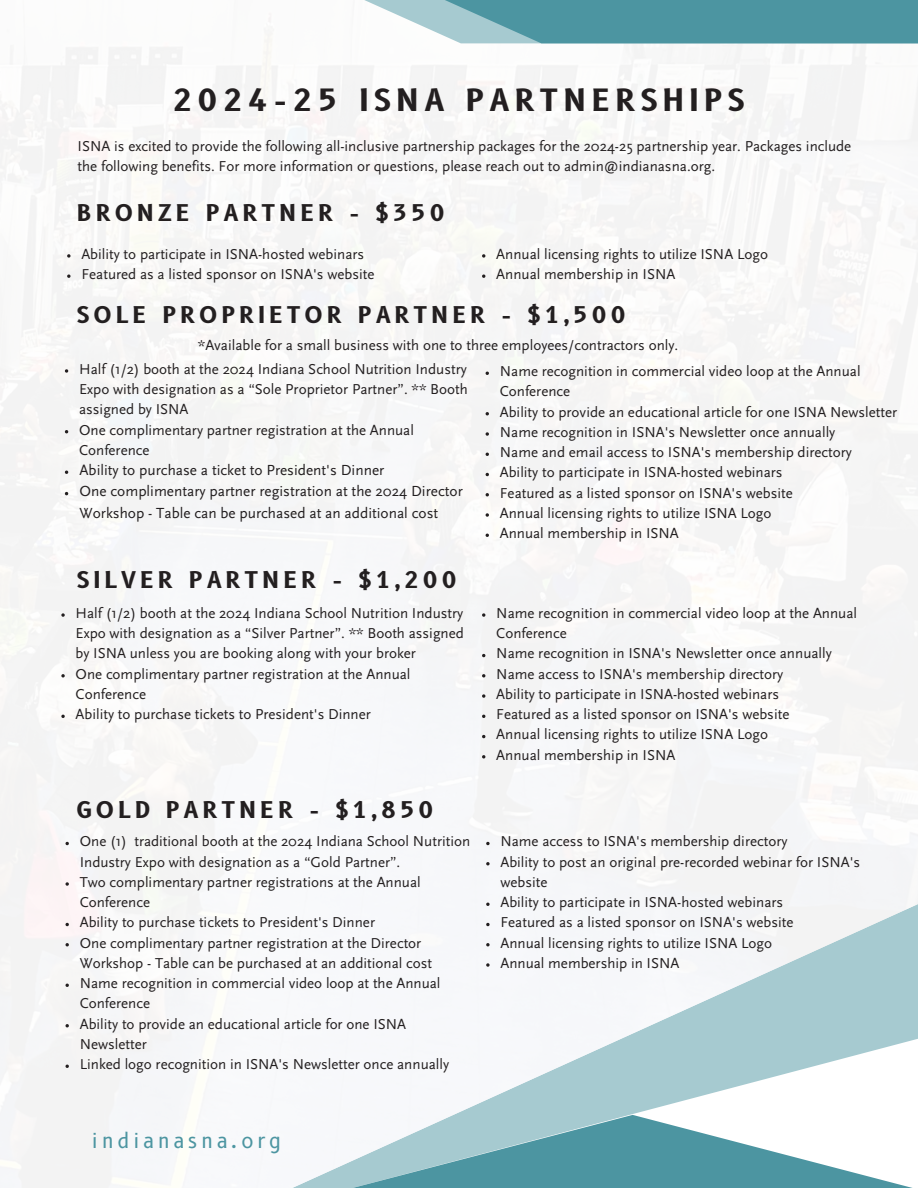
<style>
.page{position:relative;width:918px;height:1188px;background:#fff}
.page>*{position:absolute;margin:0;border:0;box-sizing:border-box;transform-origin:0 0}
.t1{font:700 30px "B612";letter-spacing:.19em;color:#231f20}
.t2{font:700 22.5px "B612";letter-spacing:.19em;color:#231f20}
.t3{font:20.1px "B612";letter-spacing:.19em;color:#4c95a1}
.t4{font:15.3px/21.3px "Scala Sans Pro";color:#231f20}
.t5{font:15px/20.2px "Scala Sans Pro";color:#231f20}
</style>
<div class="page">
<div style="left:306px;top:0;width:612px;height:43px;background:#fbfcfb"></div>
<svg style="left:386px;top:0;width:532px;height:43px;background:#62a2ac"></svg>
<svg style="left:178px;top:863px;width:740px;height:252px;fill:#f6f7fa"></svg>
<svg style="left:332px;top:1036px;width:586px;height:79px"></svg>
<svg style="left:123px;top:1115px;width:790px;height:73px"></svg>
<svg style="left:482px;top:254px;width:3px;height:4px"></svg>
<svg style="left:482px;top:274px;width:3px;height:4px"></svg>
<svg style="left:67px;top:254px;width:4px;height:4px"></svg>
<svg style="left:67px;top:274px;width:4px;height:4px"></svg>
<svg style="left:65px;top:369px;width:3px;height:4px"></svg>
<svg style="left:486px;top:432px;width:3px;height:4px"></svg>
<svg style="left:486px;top:513px;width:3px;height:4px"></svg>
<svg style="left:66px;top:882px;width:3px;height:4px"></svg>
<svg style="left:486px;top:842px;width:4px;height:3px"></svg>
<svg style="left:486px;top:862px;width:4px;height:3px"></svg>
<svg style="left:486px;top:903px;width:4px;height:3px"></svg>
<svg style="left:486px;top:923px;width:4px;height:3px"></svg>
<svg style="left:486px;top:943px;width:4px;height:3px"></svg>
<svg style="left:486px;top:963px;width:4px;height:4px"></svg>
<svg style="left:61px;top:613px;width:4px;height:4px"></svg>
<svg style="left:61px;top:674px;width:4px;height:4px"></svg>
<svg style="left:61px;top:715px;width:4px;height:3px"></svg>
<svg style="left:482px;top:613px;width:3px;height:4px"></svg>
<svg style="left:482px;top:674px;width:3px;height:4px"></svg>
<svg style="left:482px;top:694px;width:3px;height:4px"></svg>
<svg style="left:482px;top:755px;width:3px;height:4px"></svg>
<p class="t1" style="left:173px;top:82px;width:573px">2024-25 ISNA PARTNERSHIPS</p>
<h2 class="t5" style="left:78px;top:137px;width:775px">ISNA is excited to provide the following all-inclusive partnership packages for the 2024-25 partnership year. Packages include the following benefits. For more information or questions, please reach out to admin@indianasna.org.</h2>
<p class="t2" style="left:77px;top:199px;width:369px">BRONZE PARTNER - $350</p>
<p class="t5" style="left:81px;top:245px;width:284px">Ability to participate in ISNA-hosted webinars</p>
<p class="t5" style="left:81px;top:265px;width:295px">Featured as a listed sponsor on ISNA's website</p>
<p class="t2" style="left:77px;top:302px;width:550px">SOLE PROPRIETOR PARTNER - $1,500</p>
<p class="t5" style="left:79px;top:360px;width:390px;text-align:justify">Half (1/2) booth at the 2024 Indiana School Nutrition Industry Expo with designation as a “Sole Proprietor Partner”. ** Booth assigned by ISNA</p>
<h2 class="t5" style="left:79px;top:421px;width:336px">One complimentary partner registration at the Annual<br>Conference</h2>
<p class="t4" style="left:80px;top:461px;width:306px">Ability to purchase a ticket to President's Dinner</p>
<p class="t4" style="left:80px;top:482px;width:385px">One complimentary partner registration at the 2024 Director<br>Workshop - Table can be purchased at an additional cost</p>
<p class="t5" style="left:496px;top:245px;width:273px">Annual licensing rights to utilize ISNA Logo</p>
<h2 class="t5" style="left:496px;top:265px;width:181px">Annual membership in ISNA</h2>
<p class="t5" style="left:198px;top:337px;width:482px">*Available for a small business with one to three employees/contractors only.</p>
<p class="t5" style="left:500px;top:362px;width:362px">Name recognition in commercial video loop at the Annual<br>Conference</p>
<p class="t5" style="left:500px;top:403px;width:399px">Ability to provide an educational article for one ISNA Newsletter</p>
<p class="t5" style="left:500px;top:423px;width:337px">Name recognition in ISNA's Newsletter once annually</p>
<p class="t5" style="left:500px;top:443px;width:354px">Name and email access to ISNA's membership directory</p>
<p class="t5" style="left:500px;top:464px;width:284px">Ability to participate in ISNA-hosted webinars</p>
<p class="t5" style="left:500px;top:484px;width:295px">Featured as a listed sponsor on ISNA's website</p>
<p class="t5" style="left:500px;top:504px;width:273px">Annual licensing rights to utilize ISNA Logo</p>
<p class="t5" style="left:500px;top:524px;width:181px">Annual membership in ISNA</p>
<p class="t2" style="left:77px;top:566px;width:381px">SILVER PARTNER - $1,200</p>
<p class="t5" style="left:76px;top:604px;width:390px;text-align:justify">Half (1/2) booth at the 2024 Indiana School Nutrition Industry Expo with designation as a “Silver Partner”. ** Booth assigned by ISNA unless you are booking along with your broker</p>
<p class="t5" style="left:76px;top:665px;width:336px">One complimentary partner registration at the Annual<br>Conference</p>
<p class="t5" style="left:76px;top:705px;width:297px">Ability to purchase tickets to President's Dinner</p>
<p class="t2" style="left:77px;top:796px;width:358px">GOLD PARTNER - $1,850</p>
<p class="t5" style="left:80px;top:833px;width:392px">One (1) traditional booth at the 2024 Indiana School Nutrition<br>Industry Expo with designation as a “Gold Partner”.</p>
<p class="t5" style="left:80px;top:873px;width:343px">Two complimentary partner registrations at the Annual<br>Conference</p>
<p class="t5" style="left:80px;top:914px;width:297px">Ability to purchase tickets to President's Dinner</p>
<h2 class="t5" style="left:80px;top:934px;width:354px">One complimentary partner registration at the Director<br>Workshop - Table can be purchased at an additional cost</h2>
<p class="t5" style="left:80px;top:974px;width:362px">Name recognition in commercial video loop at the Annual<br>Conference</p>
<p class="t5" style="left:80px;top:1015px;width:328px">Ability to provide an educational article for one ISNA<br>Newsletter</p>
<p class="t5" style="left:80px;top:1055px;width:371px">Linked logo recognition in ISNA's Newsletter once annually</p>
<h1 class="t3" style="left:92px;top:1129px;width:191px">indianasna.org</h1>
<p class="t5" style="left:496px;top:604px;width:362px">Name recognition in commercial video loop at the Annual<br>Conference</p>
<p class="t5" style="left:496px;top:645px;width:337px">Name recognition in ISNA's Newsletter once annually</p>
<p class="t5" style="left:496px;top:665px;width:289px">Name access to ISNA's membership directory</p>
<p class="t5" style="left:496px;top:685px;width:284px">Ability to participate in ISNA-hosted webinars</p>
<p class="t5" style="left:496px;top:705px;width:295px">Featured as a listed sponsor on ISNA's website</p>
<p class="t5" style="left:496px;top:726px;width:273px">Annual licensing rights to utilize ISNA Logo</p>
<p class="t5" style="left:496px;top:746px;width:181px">Annual membership in ISNA</p>
<p class="t5" style="left:500px;top:833px;width:289px">Name access to ISNA's membership directory</p>
<p class="t5" style="left:500px;top:853px;width:361px">Ability to post an original pre-recorded webinar for ISNA's website</p>
<p class="t5" style="left:500px;top:893px;width:284px">Ability to participate in ISNA-hosted webinars</p>
<p class="t5" style="left:500px;top:914px;width:295px">Featured as a listed sponsor on ISNA's website</p>
<p class="t5" style="left:500px;top:934px;width:273px">Annual licensing rights to utilize ISNA Logo</p>
<p class="t5" style="left:500px;top:954px;width:181px">Annual membership in ISNA</p>
</div>
